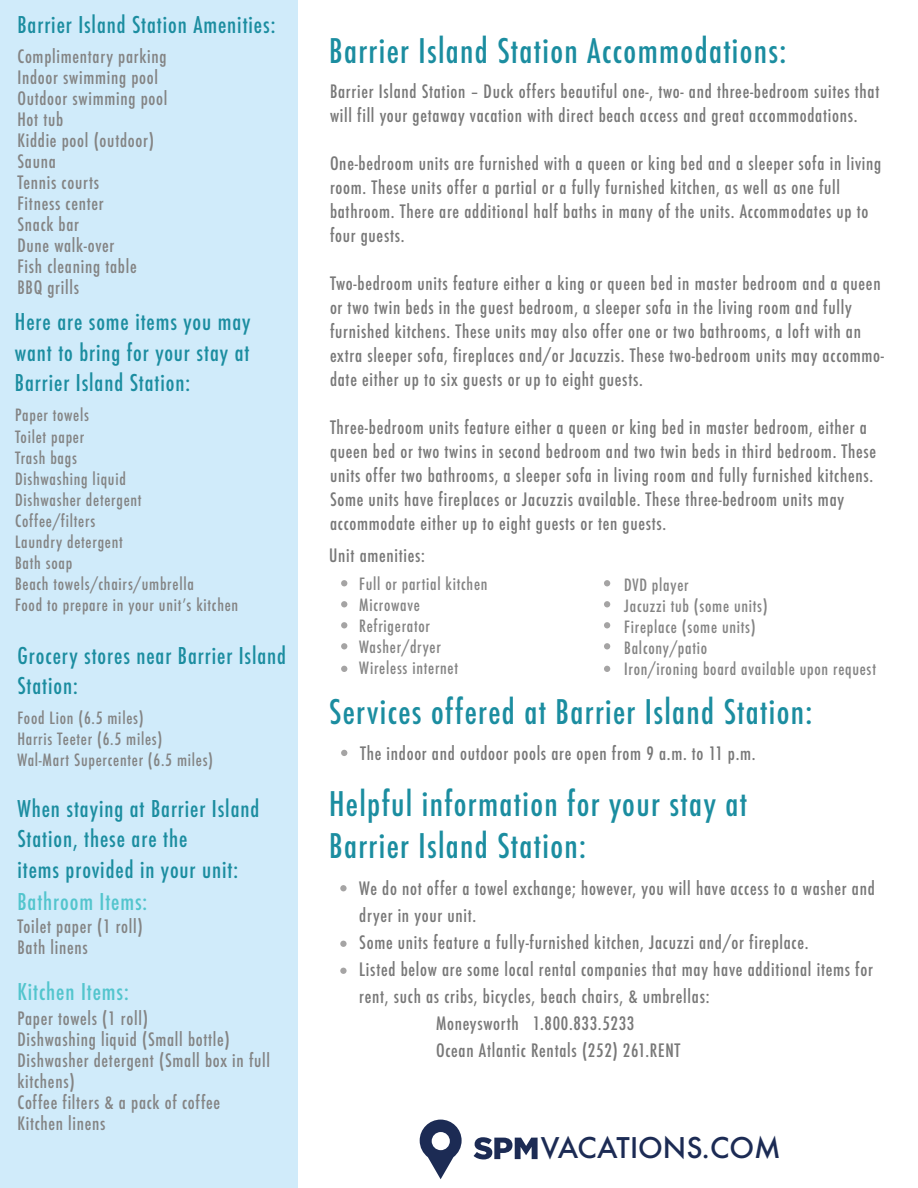
<style>
.page{position:relative;width:918px;height:1188px;background:#fff}
.page>*{position:absolute;margin:0;border:0;box-sizing:border-box;transform-origin:0 0}
.t1{font:500 condensed 33px/42.2px "Futura";letter-spacing:.04em;color:#1b8da0}
.t2{font:500 27.75px "Futura";color:#1c2b54}
.t3{font:500 condensed 22.5px/30.5px "Futura";letter-spacing:.04em;color:#1b8da0}
.t4{font:500 condensed 22.5px "Futura";letter-spacing:.04em;color:#53c5cd}
.t5{font:500 condensed 18px/24px "Futura";letter-spacing:.04em;color:#787878}
.t6{font:500 condensed 18px/21px "Futura";letter-spacing:.04em;color:#848484}
.t7{font:500 condensed 16.5px/21px "Futura";letter-spacing:.045em;color:#848484}
</style>
<div class="page">
<div style="left:0;top:0;width:297px;height:1188px;background:#d0ebfa"></div>
<svg style="left:341px;top:750px;width:6px;height:6px"></svg>
<svg style="left:341px;top:580px;width:6px;height:6px"></svg>
<svg style="left:341px;top:601px;width:6px;height:6px"></svg>
<svg style="left:341px;top:622px;width:6px;height:6px"></svg>
<svg style="left:341px;top:643px;width:6px;height:6px"></svg>
<svg style="left:341px;top:666px;width:6px;height:6px"></svg>
<svg style="left:604px;top:580px;width:6px;height:6px"></svg>
<svg style="left:604px;top:601px;width:6px;height:6px"></svg>
<svg style="left:604px;top:622px;width:6px;height:6px"></svg>
<svg style="left:604px;top:643px;width:6px;height:6px"></svg>
<svg style="left:604px;top:666px;width:6px;height:6px"></svg>
<div style="left:340px;top:885px;width:7px;height:6px;background:#a5a4a4;border-radius:50%"></div>
<div style="left:340px;top:941px;width:7px;height:6px;background:#a5a4a4;border-radius:50%"></div>
<div style="left:340px;top:968px;width:7px;height:6px;background:#a5a4a4;border-radius:50%"></div>
<svg style="left:474px;top:1137px;width:64px;height:22px"></svg>
<svg style="left:420px;top:1120px;width:42px;height:59px"></svg>
<p class="t3" style="left:17px;top:9px;width:259px">Barrier Island Station Amenities:</p>
<p class="t6" style="left:17px;top:46px;width:152px">Complimentary parking<br>Indoor swimming pool<br>Outdoor swimming pool<br>Hot tub<br>Kiddie pool (outdoor)<br>Sauna<br>Tennis courts<br>Fitness center<br>Snack bar<br>Dune walk-over<br>Fish cleaning table<br>BBQ grills</p>
<p class="t3" style="left:15px;top:307px;width:237px;text-align:justify">Here are some items you may want to bring for your stay at Barrier Island Station:</p>
<p class="t7" style="left:15px;top:405px;width:225px">Paper towels<br>Toilet paper<br>Trash bags<br>Dishwashing liquid<br>Dishwasher detergent<br>Coffee/filters<br>Laundry detergent<br>Bath soap<br>Beach towels/chairs/umbrella<br>Food to prepare in your unitʼs kitchen</p>
<p class="t3" style="left:17px;top:640px;width:270px">Grocery stores near Barrier Island<br>Station:</p>
<p class="t7" style="left:17px;top:707px;width:197px">Food Lion (6.5 miles)<br>Harris Teeter (6.5 miles)<br>Wal-Mart Supercenter (6.5 miles)</p>
<p class="t3" style="left:17px;top:793px;width:243px">When staying at Barrier Island<br>Station, these are the<br>items provided in your unit:</p>
<p class="t4" style="left:17px;top:888px;width:131px">Bathroom Items:</p>
<p class="t6" style="left:17px;top:916px;width:127px">Toilet paper (1 roll)<br>Bath linens</p>
<p class="t4" style="left:17px;top:977px;width:113px">Kitchen Items:</p>
<p class="t6" style="left:17px;top:1008px;width:254px">Paper towels (1 roll)<br>Dishwashing liquid (Small bottle)<br>Dishwasher detergent (Small box in full kitchens)<br>Coffee filters &amp; a pack of coffee<br>Kitchen linens</p>
<h1 class="t1" style="left:329px;top:30px;width:459px">Barrier Island Station Accommodations:</h1>
<p class="t5" style="left:330px;top:79px;width:551px">Barrier Island Station – Duck offers beautiful one-, two- and three-bedroom suites that will fill your getaway vacation with direct beach access and great accommodations.</p>
<p class="t5" style="left:330px;top:151px;width:553px">One-bedroom units are furnished with a queen or king bed and a sleeper sofa in living room. These units offer a partial or a fully furnished kitchen, as well as one full bathroom. There are additional half baths in many of the units. Accommodates up to four guests.</p>
<p class="t5" style="left:330px;top:271px;width:556px">Two-bedroom units feature either a king or queen bed in master bedroom and a queen or two twin beds in the guest bedroom, a sleeper sofa in the living room and fully furnished kitchens. These units may also offer one or two bathrooms, a loft with an extra sleeper sofa, fireplaces and/or Jacuzzis. These two-bedroom units may accommo&shy;date either up to six guests or up to eight guests.</p>
<p class="t5" style="left:330px;top:415px;width:548px">Three-bedroom units feature either a queen or king bed in master bedroom, either a queen bed or two twins in second bedroom and two twin beds in third bedroom. These units offer two bathrooms, a sleeper sofa in living room and fully furnished kitchens.<br>Some units have fireplaces or Jacuzzis available. These three-bedroom units may accommodate either up to eight guests or ten guests.</p>
<p class="t5" style="left:329px;top:544px;width:97px">Unit amenities:</p>
<p class="t7" style="left:359px;top:573px;width:130px">Full or partial kitchen<br>Microwave<br>Refrigerator<br>Washer/dryer<br>Wireless internet</p>
<p class="t7" style="left:624px;top:574px;width:253px">DVD player<br>Jacuzzi tub (some units)<br>Fireplace (some units)<br>Balcony/patio<br>Iron/ironing board available upon request</p>
<h1 class="t1" style="left:329px;top:690px;width:485px">Services offered at Barrier Island Station:</h1>
<p class="t5" style="left:360px;top:742px;width:397px">The indoor and outdoor pools are open from 9 a.m. to 11 p.m.</p>
<h1 class="t1" style="left:329px;top:782px;width:419px">Helpful information for your stay at<br>Barrier Island Station:</h1>
<p class="t5" style="left:359px;top:876px;width:517px">We do not offer a towel exchange; however, you will have access to a washer and</p>
<p class="t5" style="left:359px;top:903px;width:118px">dryer in your unit.</p>
<p class="t5" style="left:359px;top:930px;width:451px">Some units feature a fully-furnished kitchen, Jacuzzi and/or fireplace.</p>
<p class="t5" style="left:359px;top:957px;width:515px">Listed below are some local rental companies that may have additional items for</p>
<p class="t5" style="left:359px;top:984px;width:352px">rent, such as cribs, bicycles, beach chairs, &amp; umbrellas:</p>
<p class="t5" style="left:436px;top:1011px;width:200px">Moneysworth 1.800.833.5233</p>
<p class="t5" style="left:436px;top:1038px;width:246px">Ocean Atlantic Rentals (252) 261.RENT</p>
<h2 class="t2" style="left:541px;top:1129px;width:242px">VACATIONS.COM</h2>
</div>
